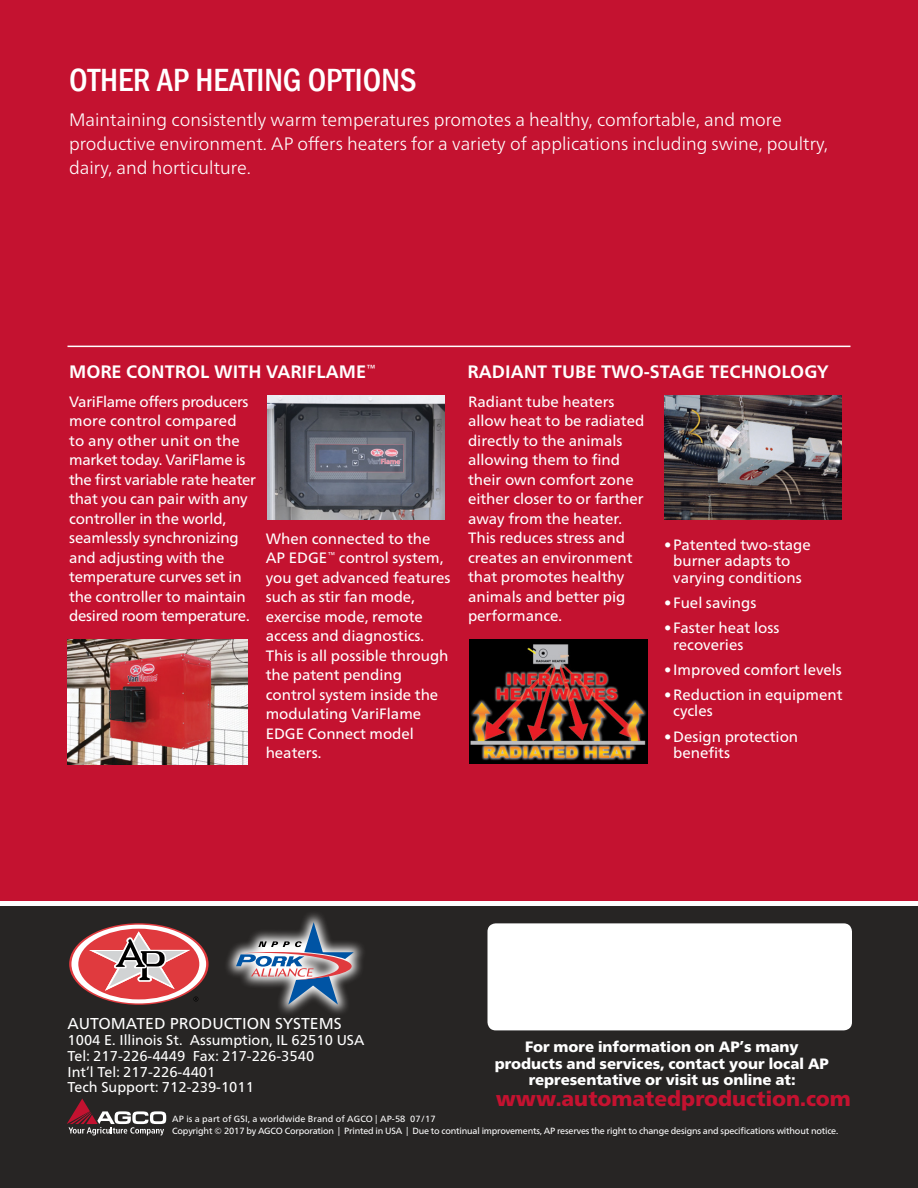
<style>
.page{position:relative;width:918px;height:1188px;background:#fff}
.page>*{position:absolute;margin:0;border:0;box-sizing:border-box;transform-origin:0 0}
.t1{font:500 condensed 33px "Franklin Gothic";color:#fff}
.t2{font:900 21px "Frutiger Neue LTW1 G";color:#c41230}
.t3{font:300 18px/24px "Frutiger Neue LTW1 G";color:#fff}
.t4{font:700 18px "Frutiger Neue LTW1 G";color:#fff}
.t5{font:15.75px "Frutiger Neue LTW1 G";color:#fff}
.t6{font:15px/19.5px "Frutiger Neue LTW1 G";color:#fff}
.t7{font:900 15px/16.5px "Frutiger Neue LTW1 G";color:#fff;text-align:center}
.t8{font:14.25px/15.8px "Frutiger Neue LTW1 G";color:#fff}
.t9{font:9px/12px "Frutiger Neue LTW1 G";letter-spacing:-.02em;color:#fff}
</style>
<div class="page">
<div style="left:0;top:0;width:918px;height:901px;background:#c41230"></div>
<div style="left:0;top:906px;width:918px;height:282px;background:#272524"></div>
<div style="left:488px;top:923px;width:364px;height:107px;background:#fff;border-radius:8px"></div>
<svg style="left:69px;top:923px;width:140px;height:82px"></svg>
<svg style="left:71px;top:925px;width:135px;height:78px"></svg>
<div style="left:78px;top:929px;width:121px;height:70px;background:#e03a3e;border-radius:50%"></div>
<svg style="left:89px;top:931px;width:101px;height:60px"></svg>
<svg style="left:193px;top:997px;width:5px;height:5px"></svg>
<svg style="left:227px;top:913px;width:136px;height:101px"></svg>
<svg style="left:236px;top:922px;width:118px;height:83px"></svg>
<svg style="left:67px;top:1099px;width:99px;height:36px"></svg>
<hr style="left:68px;top:346px;width:782px;height:1px;background:#fff">
<img style="left:664px;top:395px;width:177px;height:124px">
<img style="left:469px;top:639px;width:179px;height:124px">
<img style="left:68px;top:640px;width:179px;height:124px">
<img style="left:267px;top:395px;width:178px;height:124px">
<h1 class="t1" style="left:69px;top:58px;width:349px">OTHER AP HEATING OPTIONS</h1>
<p class="t3" style="left:69px;top:108px;width:761px">Maintaining consistently warm temperatures promotes a healthy, comfortable, and more productive environment. AP offers heaters for a variety of applications including swine, poultry, dairy, and horticulture.</p>
<p class="t4" style="left:69px;top:361px;width:308px">MORE CONTROL WITH VARIFLAME<sup>™</sup></p>
<p class="t6" style="left:69px;top:392px;width:188px">VariFlame offers producers more control compared<br>to any other unit on the market today. VariFlame is the first variable rate heater that you can pair with any controller in the world, seamlessly synchronizing and adjusting with the temperature curves set in the controller to maintain desired room temperature.</p>
<p class="t6" style="left:266px;top:529px;width:186px">When connected to the<br>AP EDGE<sup>™</sup> control system, you get advanced features such as stir fan mode, exercise mode, remote access and diagnostics.<br>This is all possible through the patent pending control system inside the modulating VariFlame<br>EDGE Connect model heaters.</p>
<p class="t4" style="left:468px;top:361px;width:363px">RADIANT TUBE TWO-STAGE TECHNOLOGY</p>
<p class="t6" style="left:468px;top:392px;width:178px">Radiant tube heaters allow heat to be radiated directly to the animals allowing them to find their own comfort zone either closer to or farther away from the heater.<br>This reduces stress and creates an environment that promotes healthy animals and better pig performance.</p>
<p class="t6" style="left:673px;top:536px;width:139px;line-height:16.5px;text-indent:-9px">•Patented two-stage burner adapts to varying conditions</p>
<p class="t6" style="left:664px;top:593px;width:94px">•Fuel savings</p>
<p class="t6" style="left:673px;top:620px;width:108px;line-height:16.5px;text-indent:-9px">•Faster heat loss recoveries</p>
<p class="t6" style="left:664px;top:660px;width:179px">•Improved comfort levels</p>
<p class="t6" style="left:673px;top:686px;width:171px;line-height:16.5px;text-indent:-9px">•Reduction in equipment cycles</p>
<p class="t6" style="left:673px;top:728px;width:127px;line-height:16.5px;text-indent:-9px">•Design protection benefits</p>
<p class="t5" style="left:68px;top:1015px;width:276px">AUTOMATED PRODUCTION SYSTEMS</p>
<p class="t8" style="left:68px;top:1032px;width:298px">1004 E. Illinois St. Assumption, IL 62510 USA Tel: 217-226-4449 Fax: 217-226-3540<br>Int’l Tel: 217-226-4401<br>Tech Support: 712-239-1011</p>
<p class="t9" style="left:172px;top:1113px;width:668px">AP is a part of GSI, a worldwide Brand of AGCO | AP-58 07/17<br>Copyright © 2017 by AGCO Corporation | Printed in USA | Due to continual improvements, AP reserves the right to change designs and specifications without notice.</p>
<p class="t7" style="left:495px;top:1039px;width:335px">For more information on AP’s many products and services, contact your local AP representative or visit us online at:</p>
<h2 class="t2" style="left:496px;top:1086px;width:357px">www.automatedproduction.com</h2>
</div>
